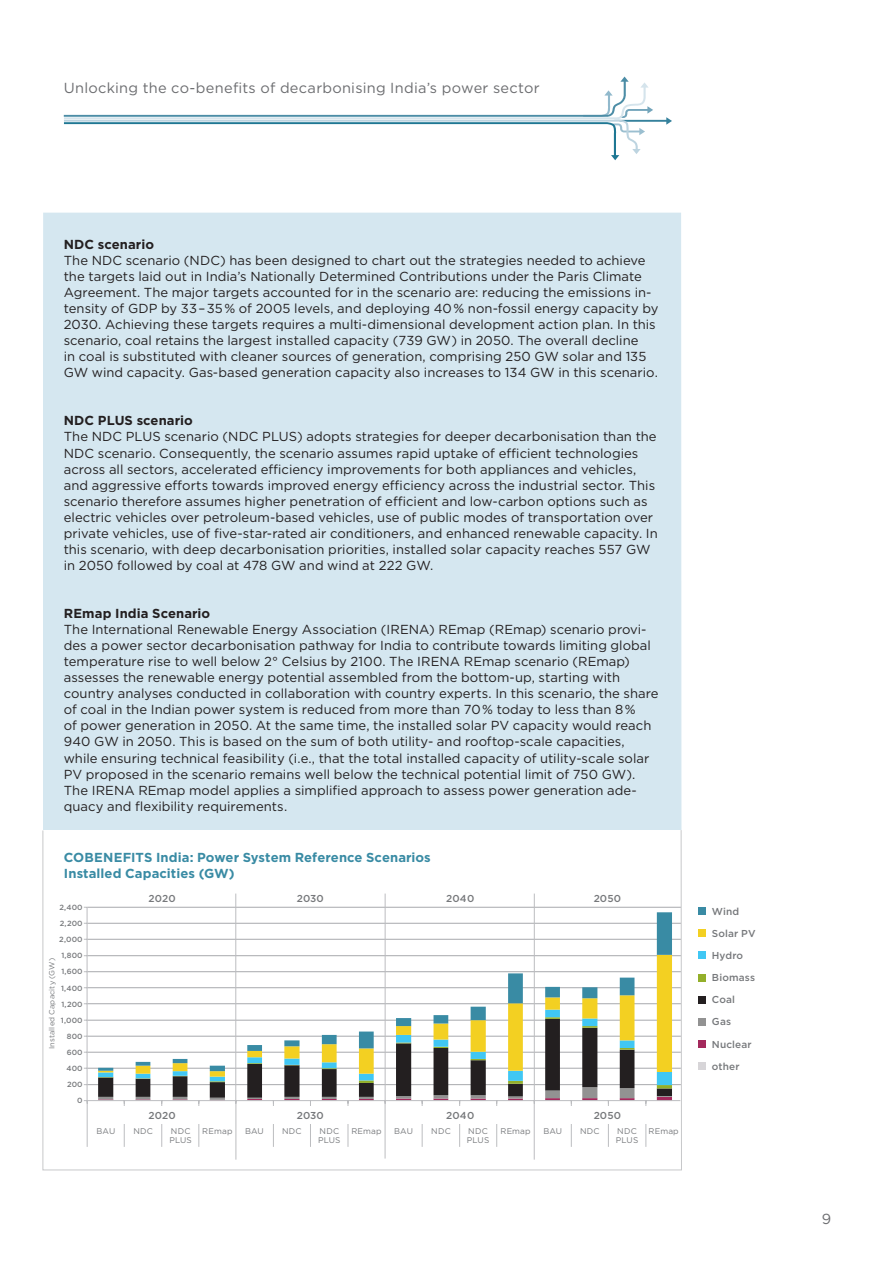
<style>
.page{position:relative;width:893px;height:1263px;background:#fff}
.page>*{position:absolute;margin:0;border:0;box-sizing:border-box;transform-origin:0 0}
.t1{font:14.55px "Gotham";letter-spacing:.02em;color:#6c6d70}
.t2{font:13.05px/16px "Gotham";color:#231f20}
.t3{font:700 13.05px/16px "Gotham";letter-spacing:.005em;color:#398ba4}
.t4{font:700 13.05px "Gotham";letter-spacing:.005em;color:#231f20}
.t5{font:500 10.05px/22px "Gotham";letter-spacing:.015em;color:#76787b}
.t6{font:8.25px/9px "Gotham";letter-spacing:.02em;color:#76787b}
.t7{font:500 7.5px/16px "Gotham";letter-spacing:.025em;color:#76787b;text-align:right}
.t8{font:7.5px "Gotham";letter-spacing:.015em;color:#76787b}
</style>
<div class="page">
<svg style="left:64px;top:77px;width:608px;height:83px"></svg>
<div style="left:43px;top:213px;width:638px;height:617px;background:#d5e7f0"></div>
<div style="left:698px;top:907px;width:8px;height:8px;background:#398ba4"></div>
<div style="left:698px;top:929px;width:8px;height:8px;background:#f3d022"></div>
<div style="left:698px;top:951px;width:8px;height:8px;background:#40c7f4"></div>
<div style="left:698px;top:974px;width:8px;height:7px;background:#93af2a"></div>
<div style="left:698px;top:996px;width:8px;height:8px;background:#231f20"></div>
<div style="left:698px;top:1018px;width:8px;height:8px;background:#929292"></div>
<div style="left:698px;top:1040px;width:8px;height:8px;background:#a3295c"></div>
<div style="left:698px;top:1062px;width:8px;height:8px;background:#d7d5d8"></div>
<hr style="left:87px;top:907px;width:594px;height:1px;background:#a8a9ad">
<hr style="left:87px;top:923px;width:594px;height:1px;background:#a8a9ad">
<hr style="left:87px;top:939px;width:594px;height:1px;background:#a8a9ad">
<hr style="left:87px;top:955px;width:594px;height:1px;background:#a8a9ad">
<hr style="left:87px;top:971px;width:594px;height:1px;background:#a8a9ad">
<hr style="left:87px;top:987px;width:594px;height:1px;background:#a8a9ad">
<hr style="left:87px;top:1003px;width:594px;height:1px;background:#a8a9ad">
<hr style="left:87px;top:1020px;width:594px;height:1px;background:#a8a9ad">
<hr style="left:87px;top:1036px;width:594px;height:1px;background:#a8a9ad">
<hr style="left:87px;top:1052px;width:594px;height:1px;background:#a8a9ad">
<hr style="left:87px;top:1068px;width:594px;height:1px;background:#a8a9ad">
<hr style="left:87px;top:1084px;width:594px;height:1px;background:#a8a9ad">
<svg style="left:98px;top:912px;width:574px;height:98px"></svg>
<hr style="left:87px;top:907px;width:1px;height:193px;background:#bcbdc0">
<hr style="left:87px;top:1100px;width:593px;height:1px;background:#bcbdc0">
<hr style="left:534px;top:1118px;width:1px;height:41px;background:#bcbdc0">
<hr style="left:385px;top:1118px;width:1px;height:40px;background:#bcbdc0">
<hr style="left:236px;top:1118px;width:1px;height:41px;background:#bcbdc0">
<svg style="left:98px;top:1010px;width:574px;height:137px"></svg>
<svg style="left:84px;top:1100px;width:4px;height:47px"></svg>
<div style="left:113px;top:1106px;width:95px;height:17px;background:#fff"></div>
<div style="left:240px;top:1106px;width:141px;height:17px;background:#fff"></div>
<div style="left:389px;top:1106px;width:142px;height:17px;background:#fff"></div>
<div style="left:537px;top:1106px;width:141px;height:17px;background:#fff"></div>
<hr style="left:235px;top:893px;width:1px;height:207px;background:#bcbdc0">
<hr style="left:385px;top:893px;width:1px;height:207px;background:#bcbdc0">
<hr style="left:534px;top:893px;width:1px;height:207px;background:#bcbdc0">
<p class="t1" style="left:64px;top:78px;width:477px">Unlocking the co-benefits of decarbonising India’s power sector</p>
<p class="t4" style="left:64px;top:236px;width:92px">NDC scenario</p>
<p class="t2" style="left:64px;top:252px;width:596px">The NDC scenario (NDC) has been designed to chart out the strategies needed to achieve the targets laid out in India’s Nationally Determined Contributions under the Paris Climate Agreement. The major targets accounted for in the scenario are: reducing the emissions in&shy;tensity of GDP by 33 – 35 % of 2005 levels, and deploying 40 % non-fossil energy capacity by 2030. Achieving these targets requires a multi-dimensional development action plan. In this scenario, coal retains the largest installed capacity (739 GW) in 2050. The overall decline<br>in coal is substituted with cleaner sources of generation, comprising 250 GW solar and 135<br>GW wind capacity. Gas-based generation capacity also increases to 134 GW in this scenario.</p>
<p class="t4" style="left:64px;top:412px;width:131px">NDC PLUS scenario</p>
<p class="t2" style="left:64px;top:428px;width:596px">The NDC PLUS scenario (NDC PLUS) adopts strategies for deeper decarbonisation than the NDC scenario. Consequently, the scenario assumes rapid uptake of efficient technologies across all sectors, accelerated efficiency improvements for both appliances and vehicles, and aggressive efforts towards improved energy efficiency across the industrial sector. This scenario therefore assumes higher penetration of efficient and low-carbon options such as electric vehicles over petroleum-based vehicles, use of public modes of transportation over private vehicles, use of five-star-rated air conditioners, and enhanced renewable capacity. In this scenario, with deep decarbonisation priorities, installed solar capacity reaches 557 GW in 2050 followed by coal at 478 GW and wind at 222 GW.</p>
<p class="t4" style="left:64px;top:605px;width:148px">REmap India Scenario</p>
<p class="t2" style="left:64px;top:621px;width:596px">The International Renewable Energy Association (IRENA) REmap (REmap) scenario provi&shy;des a power sector decarbonisation pathway for India to contribute towards limiting global temperature rise to well below 2° Celsius by 2100. The IRENA REmap scenario (REmap) assesses the renewable energy potential assembled from the bottom-up, starting with country analyses conducted in collaboration with country experts. In this scenario, the share of coal in the Indian power system is reduced from more than 70 % today to less than 8 %<br>of power generation in 2050. At the same time, the installed solar PV capacity would reach 940 GW in 2050. This is based on the sum of both utility- and rooftop-scale capacities, while ensuring technical feasibility (i.e., that the total installed capacity of utility-scale solar PV proposed in the scenario remains well below the technical potential limit of 750 GW).<br>The IRENA REmap model applies a simplified approach to assess power generation ade&shy;quacy and flexibility requirements.</p>
<p class="t3" style="left:64px;top:849px;width:368px">COBENEFITS India: Power System Reference Scenarios<br>Installed Capacities (GW)</p>
<p class="t7" style="left:59px;top:899px;width:25px">2,400<br>2,200<br>2,000<br>1,800<br>1,600<br>1,400<br>1,200<br>1,000<br>800<br>600<br>400<br>200<br>0</p>
<p class="t8" style="left:47px;top:1049px;width:93px;rotate:-90deg">Installed Capacity (GW)</p>
<p class="t5" style="left:148px;top:887px;width:29px">2020</p>
<p class="t5" style="left:297px;top:887px;width:29px">2030</p>
<p class="t5" style="left:446px;top:887px;width:30px">2040</p>
<p class="t5" style="left:594px;top:887px;width:29px">2050</p>
<p class="t5" style="left:148px;top:1104px;width:29px">2020</p>
<p class="t5" style="left:297px;top:1104px;width:29px">2030</p>
<p class="t5" style="left:446px;top:1104px;width:30px">2040</p>
<p class="t5" style="left:594px;top:1104px;width:29px">2050</p>
<p class="t6" style="left:318px;top:1126px;width:24px">NDC<br>PLUS</p>
<p class="t6" style="left:467px;top:1126px;width:24px">NDC<br>PLUS</p>
<p class="t6" style="left:616px;top:1126px;width:24px">NDC<br>PLUS</p>
<p class="t6" style="left:96px;top:1126px;width:20px">BAU</p>
<p class="t6" style="left:133px;top:1126px;width:21px">NDC</p>
<p class="t6" style="left:169px;top:1126px;width:24px">NDC<br>PLUS</p>
<p class="t6" style="left:202px;top:1126px;width:32px">REmap</p>
<p class="t6" style="left:245px;top:1126px;width:20px">BAU</p>
<p class="t6" style="left:282px;top:1126px;width:21px">NDC</p>
<p class="t6" style="left:351px;top:1126px;width:32px">REmap</p>
<p class="t6" style="left:394px;top:1126px;width:20px">BAU</p>
<p class="t6" style="left:431px;top:1126px;width:21px">NDC</p>
<p class="t6" style="left:500px;top:1126px;width:32px">REmap</p>
<p class="t6" style="left:543px;top:1126px;width:20px">BAU</p>
<p class="t6" style="left:580px;top:1126px;width:21px">NDC</p>
<p class="t6" style="left:649px;top:1126px;width:32px">REmap</p>
<p class="t5" style="left:712px;top:900px;width:45px">Wind<br>Solar PV<br>Hydro<br>Biomass<br>Coal<br>Gas<br>Nuclear other</p>
<p class="t1" style="left:822px;top:1210px;width:11px">9</p>
</div>
